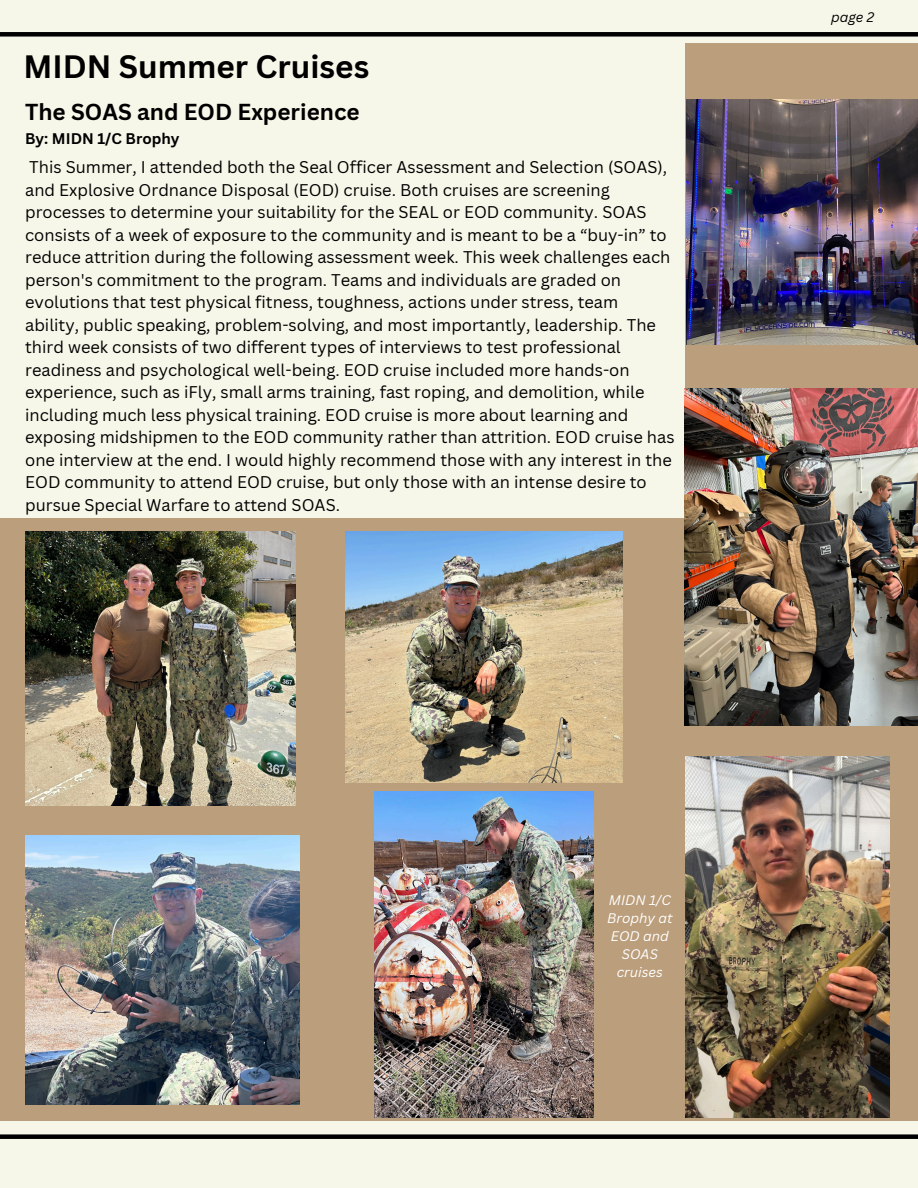
<style>
.page{position:relative;width:918px;height:1188px;background:#f6f6e9}
.page>*{position:absolute;margin:0;border:0;box-sizing:border-box;transform-origin:0 0}
.t1{font:700 31.5px "Canva Sans";color:#000}
.t2{font:700 22.5px "Canva Sans";color:#000}
.t3{font:16.5px/22.5px "Canva Sans";color:#000}
.t4{font:700 15px "Canva Sans";color:#000}
.t5{font:italic 13.5px/18px "Canva Sans";color:#fff;text-align:center}
.t6{font:italic 13.5px "Canva Sans";color:#000}
</style>
<div class="page">
<div style="left:0;top:32px;width:918px;height:5px;background:#000"></div>
<div style="left:0;top:1134px;width:918px;height:5px;background:#000"></div>
<div style="left:685px;top:43px;width:233px;height:603px;background:#bb9e7b"></div>
<div style="left:0;top:518px;width:918px;height:603px;background:#bb9e7b"></div>
<img style="left:25px;top:532px;width:270px;height:273px">
<img style="left:685px;top:389px;width:233px;height:336px">
<img style="left:686px;top:99px;width:232px;height:245px">
<img style="left:374px;top:791px;width:220px;height:327px">
<img style="left:686px;top:756px;width:203px;height:361px">
<img style="left:345px;top:532px;width:278px;height:251px">
<img style="left:25px;top:836px;width:275px;height:268px">
<p class="t1" style="left:23px;top:45px;width:347px">MIDN Summer Cruises</p>
<p class="t2" style="left:25px;top:96px;width:336px">The SOAS and EOD Experience</p>
<p class="t4" style="left:25px;top:128px;width:156px">By: MIDN 1/C Brophy</p>
<p class="t3" style="left:25px;top:156px;width:651px">This Summer, I attended both the Seal Officer Assessment and Selection (SOAS), and Explosive Ordnance Disposal (EOD) cruise. Both cruises are screening processes to determine your suitability for the SEAL or EOD community. SOAS consists of a week of exposure to the community and is meant to be a “buy-in” to reduce attrition during the following assessment week. This week challenges each person's commitment to the program. Teams and individuals are graded on evolutions that test physical fitness, toughness, actions under stress, team ability, public speaking, problem-solving, and most importantly, leadership. The third week consists of two different types of interviews to test professional readiness and psychological well-being. EOD cruise included more hands-on experience, such as iFly, small arms training, fast roping, and demolition, while including much less physical training. EOD cruise is more about learning and exposing midshipmen to the EOD community rather than attrition. EOD cruise has one interview at the end. I would highly recommend those with any interest in the EOD community to attend EOD cruise, but only those with an intense desire to pursue Special Warfare to attend SOAS.</p>
<p class="t5" style="left:607px;top:891px;width:67px">MIDN 1/C<br>Brophy at<br>EOD and<br>SOAS cruises</p>
<p class="t6" style="left:831px;top:8px;width:45px">page 2</p>
</div>
